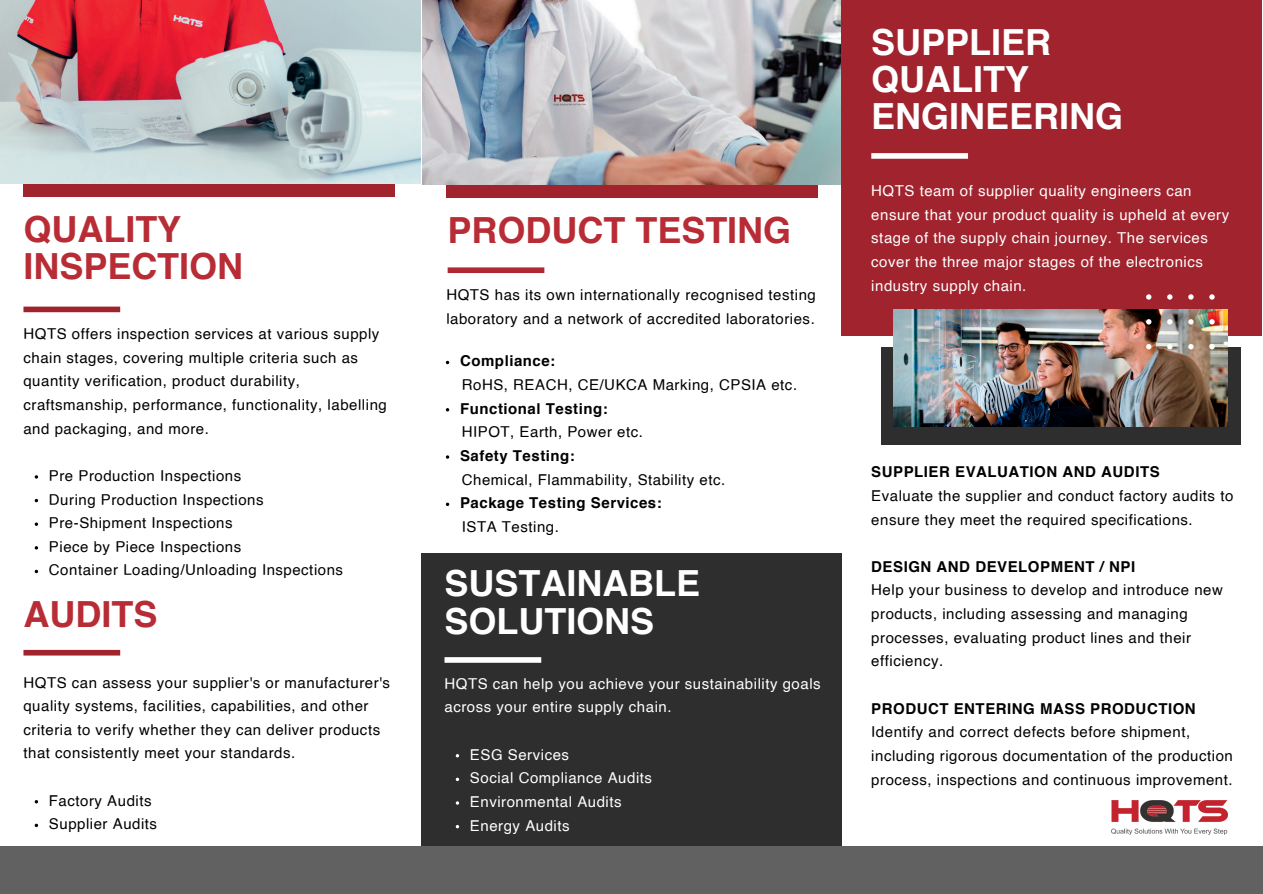
<style>
.page{position:relative;width:1263px;height:894px;background:#fff}
.page>*{position:absolute;margin:0;border:0;box-sizing:border-box;transform-origin:0 0}
.t1{font:700 36px/37px "Helvetica";color:#fff}
.t2{font:700 36px/37px "Helvetica";color:#b82c35}
.t3{font:15px/23.5px "Helvetica";letter-spacing:.035em;color:#000}
.t4{font:15px/23.5px "Helvetica";letter-spacing:.035em;color:#fff}
.t5{font:700 15px "Helvetica";letter-spacing:.035em;color:#000}
</style>
<div class="page">
<div style="left:421px;top:552px;width:420px;height:341px;background:#2e2e2e"></div>
<div style="left:0;top:846px;width:1262px;height:47px;background:#616161"></div>
<div style="left:446px;top:109px;width:371px;height:88px;background:#a1232d"></div>
<img style="left:0;top:0;width:841px;height:184px">
<div style="left:841px;top:0;width:421px;height:335px;background:#a1232d"></div>
<div style="left:871px;top:153px;width:97px;height:6px;background:#fff"></div>
<div style="left:23px;top:306px;width:97px;height:6px;background:#a1232d"></div>
<svg style="left:23px;top:10px;width:372px;height:187px;background:#be969c"></svg>
<div style="left:448px;top:267px;width:96px;height:6px;background:#af2932"></div>
<div style="left:444px;top:657px;width:97px;height:5px;background:#fff"></div>
<div style="left:881px;top:347px;width:360px;height:97px;background:#2e2e2e"></div>
<img style="left:893px;top:309px;width:334px;height:117px">
<img style="left:1146px;top:294px;width:69px;height:55px">
<div style="left:23px;top:649px;width:97px;height:6px;background:#a1232d"></div>
<img style="left:1111px;top:800px;width:116px;height:34px">
<svg style="left:446px;top:502px;width:3px;height:4px"></svg>
<h1 class="t2" style="left:23px;top:213px;width:221px">QUALITY<br>INSPECTION</h1>
<p class="t3" style="left:23px;top:323px;width:365px">HQTS offers inspection services at various supply chain stages, covering multiple criteria such as quantity verification, product durability, craftsmanship, performance, functionality, labelling and packaging, and more.</p>
<p class="t3" style="left:49px;top:465px;width:296px">Pre Production Inspections<br>During Production Inspections<br>Pre-Shipment Inspections<br>Piece by Piece Inspections<br>Container Loading/Unloading Inspections</p>
<h1 class="t2" style="left:23px;top:599px;width:135px">AUDITS</h1>
<p class="t3" style="left:23px;top:671px;width:368px">HQTS can assess your supplier's or manufacturer's quality systems, facilities, capabilities, and other criteria to verify whether they can deliver products that consistently meet your standards.</p>
<p class="t3" style="left:49px;top:789px;width:110px">Factory Audits<br>Supplier Audits</p>
<h1 class="t2" style="left:448px;top:214px;width:345px">PRODUCT TESTING</h1>
<p class="t3" style="left:446px;top:284px;width:371px">HQTS has its own internationally recognised testing laboratory and a network of accredited laboratories.</p>
<p class="t5" style="left:460px;top:355px;width:97px">Compliance:</p>
<p class="t5" style="left:460px;top:402px;width:149px">Functional Testing:</p>
<p class="t5" style="left:460px;top:449px;width:116px">Safety Testing:</p>
<p class="t5" style="left:460px;top:496px;width:203px">Package Testing Services:</p>
<p class="t3" style="left:462px;top:374px;width:337px">RoHS, REACH, CE/UKCA Marking, CPSIA etc.</p>
<p class="t3" style="left:462px;top:421px;width:183px">HIPOT, Earth, Power etc.</p>
<p class="t3" style="left:462px;top:468px;width:265px">Chemical, Flammability, Stability etc.</p>
<p class="t3" style="left:462px;top:516px;width:99px">ISTA Testing.</p>
<h1 class="t1" style="left:444px;top:568px;width:257px">SUSTAINABLE<br>SOLUTIONS</h1>
<p class="t4" style="left:444px;top:672px;width:378px">HQTS can help you achieve your sustainability goals across your entire supply chain.</p>
<p class="t4" style="left:470px;top:743px;width:184px">ESG Services<br>Social Compliance Audits<br>Environmental Audits<br>Energy Audits</p>
<h1 class="t1" style="left:871px;top:27px;width:253px">SUPPLIER<br>QUALITY<br>ENGINEERING</h1>
<p class="t4" style="left:871px;top:180px;width:359px">HQTS team of supplier quality engineers can ensure that your product quality is upheld at every stage of the supply chain journey. The services cover the three major stages of the electronics industry supply chain.</p>
<p class="t5" style="left:871px;top:465px;width:290px">SUPPLIER EVALUATION AND AUDITS</p>
<p class="t3" style="left:871px;top:485px;width:364px">Evaluate the supplier and conduct factory audits to ensure they meet the required specifications.</p>
<p class="t5" style="left:871px;top:560px;width:266px">DESIGN AND DEVELOPMENT / NPI</p>
<p class="t3" style="left:871px;top:579px;width:353px">Help your business to develop and introduce new products, including assessing and managing processes, evaluating product lines and their efficiency.</p>
<p class="t5" style="left:871px;top:702px;width:326px">PRODUCT ENTERING MASS PRODUCTION</p>
<p class="t3" style="left:871px;top:721px;width:363px">Identify and correct defects before shipment, including rigorous documentation of the production process, inspections and continuous improvement.</p>
</div>
